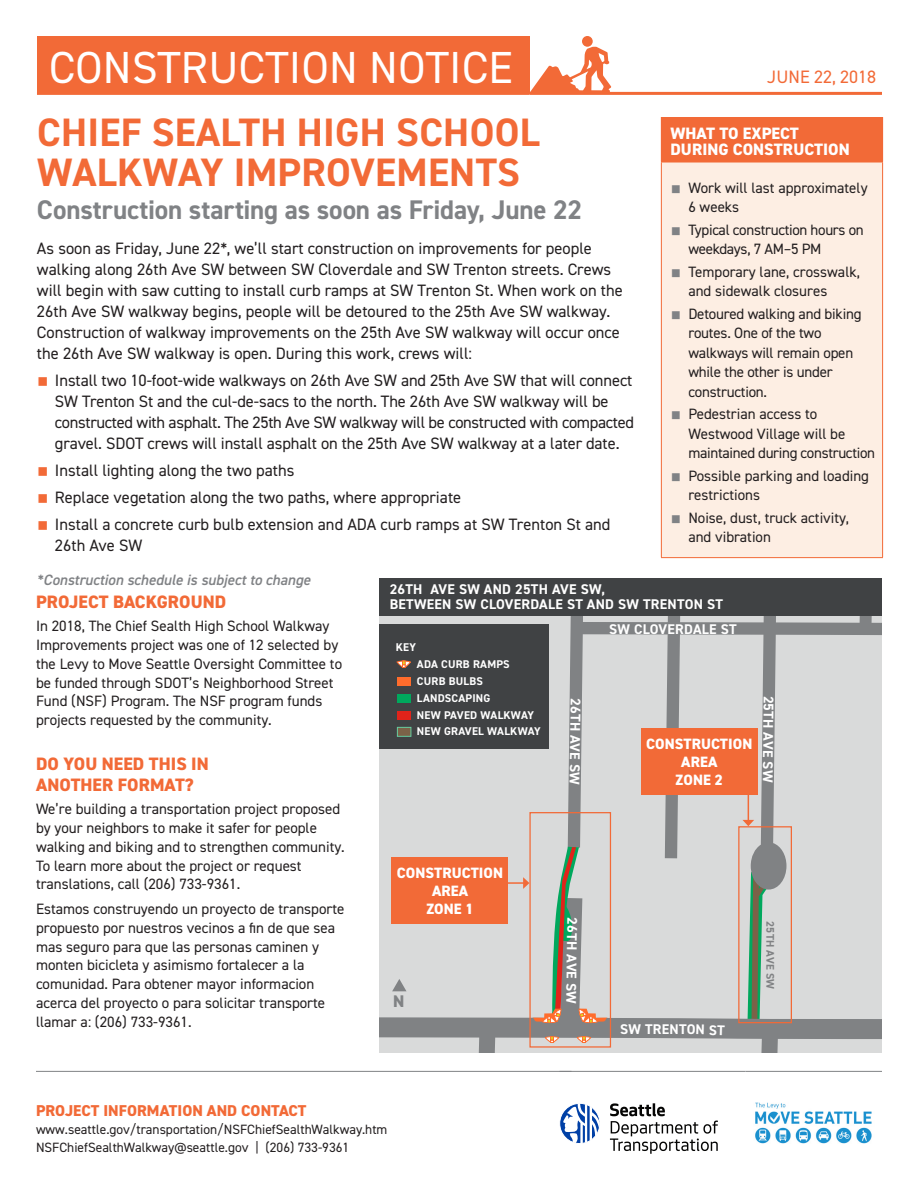
<style>
.page{position:relative;width:918px;height:1188px;background:#fff}
.page>*{position:absolute;margin:0;border:0;box-sizing:border-box;transform-origin:0 0}
.t1{font:45px "DIN2014";letter-spacing:.01em;color:#fff}
.t2{font:700 39.75px/40.5px "DIN2014";letter-spacing:.01em;color:#f26a37}
.Subtitle{font:700 27px "DIN2014";letter-spacing:-.005em;color:#808285}
.Subhead{font:800 18px/21px "DIN2014";letter-spacing:.005em;color:#f26a37}
.Subhead-2{font:18px "DIN2014";letter-spacing:-.005em;color:#f26a37}
.t3{font:800 16.95px "DIN2014";color:#808284}
.Text{font:16.5px/21px "DIN2014";color:#231f20}
.BoxSub{font:800 16.5px/16.5px "DIN2014";letter-spacing:.005em;color:#fff}
.ContactSub{font:800 15.75px "DIN2014";letter-spacing:.005em;color:#f26a37}
.Text_sm{font:15px/18.8px "DIN2014";color:#231f20}
.Text_sm-2{font:15px/19.5px "DIN2014";letter-spacing:-.02em;color:#231f20}
.BoxSub-2{font:800 15px/18px "DIN2014";letter-spacing:.005em;color:#fff;text-align:center}
.Subtitle-2{font:italic 600 15px "DIN2014";color:#808285}
.t4{font:700 14.1px/15.5px "DIN2014";letter-spacing:.02em;color:#fff}
.Contact{font:13.5px/18px "DIN2014";color:#231f20}
.t5{font:700 11.25px/17px "DIN2014";letter-spacing:.02em;color:#fff}
.t6{font:700 11.1px "DIN2014";letter-spacing:.02em;color:#808284}
.s1{font-family:"Minion Pro";font-size:29.7px;color:#f26a37}
.s2{font-family:"Minion Pro";font-size:27px;color:#808285}
.s3{color:#fff}
</style>
<div class="page">
<hr style="left:560px;top:1071px;width:186px;height:1px;background:#808285">
<hr style="left:746px;top:1071px;width:136px;height:1px;background:#808285">
<svg style="left:610px;top:1103px;width:108px;height:51px"></svg>
<div style="left:560px;top:1103px;width:40px;height:41px;background:#0040a6;border-radius:50%"></div>
<div style="left:560px;top:1103px;width:40px;height:41px;border:1px solid #fff;border-radius:50%"></div>
<svg style="left:563px;top:1103px;width:37px;height:40px"></svg>
<img style="left:755px;top:1102px;width:117px;height:42px">
<hr style="left:36px;top:1071px;width:536px;height:1px;background:#808285">
<svg style="left:379px;top:578px;width:503px;height:475px;fill:#d9dada"></svg>
<svg style="left:545px;top:1036px;width:14px;height:7px"></svg>
<svg style="left:577px;top:1036px;width:14px;height:7px"></svg>
<svg style="left:392px;top:979px;width:15px;height:12px"></svg>
<div style="left:379px;top:624px;width:170px;height:125px;background:#404244"></div>
<div style="left:397px;top:727px;width:14px;height:9px;background:#7b6248"></div>
<div style="left:397px;top:727px;width:14px;height:10px;border:1px solid #66cb9e"></div>
<div style="left:397px;top:711px;width:14px;height:9px;background:#e1231a"></div>
<div style="left:397px;top:677px;width:14px;height:9px;background:#ff6c2c"></div>
<div style="left:397px;top:694px;width:14px;height:9px;background:#00a85d"></div>
<svg style="left:397px;top:661px;width:14px;height:7px"></svg>
<div style="left:379px;top:579px;width:503px;height:37px;background:#404244"></div>
<div style="left:529px;top:812px;width:82px;height:236px;border:1px solid #f26a37"></div>
<div style="left:738px;top:826px;width:54px;height:197px;border:1px solid #f26a37"></div>
<div style="left:392px;top:857px;width:116px;height:67px;background:#f26a37"></div>
<div style="left:641px;top:728px;width:117px;height:67px;background:#f26a37"></div>
<hr style="left:405px;top:882px;width:119px;height:2px;background:#f26a37">
<svg style="left:523px;top:847px;width:89px;height:176px"></svg>
<hr style="left:748px;top:780px;width:1px;height:41px;background:#f26a37">
<svg style="left:742px;top:820px;width:12px;height:6px"></svg>
<svg style="left:530px;top:47px;width:82px;height:45px"></svg>
<div style="left:582px;top:36px;width:11px;height:11px;background:#f26a37;border-radius:50%"></div>
<div style="left:37px;top:36px;width:492px;height:57px;background:#f26a37"></div>
<hr style="left:37px;top:92px;width:492px;height:3px;background:#f26a37">
<hr style="left:529px;top:92px;width:353px;height:3px;background:#f26a37">
<div style="left:661px;top:117px;width:222px;height:45px;background:#f26a37"></div>
<div style="left:661px;top:162px;width:222px;height:396px;background:#fdeee3"></div>
<hr style="left:661px;top:162px;width:1px;height:395px;background:#f26a37">
<hr style="left:882px;top:162px;width:1px;height:395px;background:#f26a37">
<hr style="left:661px;top:162px;width:222px;height:1px;background:#f26a37">
<hr style="left:661px;top:557px;width:222px;height:1px;background:#f26a37">
<svg style="left:687px;top:1024px;width:38px;height:11px"></svg>
<p class="t1" style="left:49px;top:39px;width:465px">CONSTRUCTION NOTICE</p>
<p class="Subhead-2" style="left:767px;top:65px;width:110px">JUNE 22, 2018</p>
<p class="t2" style="left:37px;top:111px;width:504px">CHIEF SEALTH HIGH SCHOOL<br>WALKWAY IMPROVEMENTS</p>
<p class="Subtitle" style="left:37px;top:192px;width:547px">Construction starting as soon as Friday, June 22</p>
<p class="Text" style="left:37px;top:237px;width:587px">As soon as Friday, June 22*, we’ll start construction on improvements for people walking along 26th Ave SW between SW Cloverdale and SW Trenton streets. Crews will begin with saw cutting to install curb ramps at SW Trenton St. When work on the 26th Ave SW walkway begins, people will be detoured to the 25th Ave SW walkway.<br>Construction of walkway improvements on the 25th Ave SW walkway will occur once the 26th Ave SW walkway is open. During this work, crews will:</p>
<p class="Text" style="left:55px;top:369px;width:581px;text-indent:-18px"><span class="s1">■</span> Install two 10-foot-wide walkways on 26th Ave SW and 25th Ave SW that will connect SW Trenton St and the cul-de-sacs to the north. The 26th Ave SW walkway will be constructed with asphalt. The 25th Ave SW walkway will be constructed with compacted gravel. SDOT crews will install asphalt on the 25th Ave SW walkway at a later date.</p>
<p class="Text" style="left:37px;top:459px;width:259px"><span class="s1">■</span> Install lighting along the two paths</p>
<p class="Text" style="left:37px;top:486px;width:426px"><span class="s1">■</span> Replace vegetation along the two paths, where appropriate</p>
<p class="Text" style="left:55px;top:513px;width:557px;text-indent:-18px"><span class="s1">■</span> Install a concrete curb bulb extension and ADA curb ramps at SW Trenton St and<br>26th Ave SW</p>
<p class="Subtitle-2" style="left:37px;top:570px;width:275px">*Construction schedule is subject to change</p>
<p class="BoxSub" style="left:670px;top:125px;width:181px">WHAT TO EXPECT<br>DURING CONSTRUCTION</p>
<p class="Text_sm" style="left:688px;top:177px;width:181px;line-height:19.5px;text-indent:-18px"><span class="s2">■</span> Work will last approximately<br>6 weeks</p>
<p class="Text_sm-2" style="left:688px;top:219px;width:177px;text-indent:-18px"><span class="s2">■</span> Typical construction hours on weekdays, 7 AM–5 PM</p>
<p class="Text_sm" style="left:688px;top:261px;width:173px;line-height:19.5px;text-indent:-18px"><span class="s2">■</span> Temporary lane, crosswalk, and sidewalk closures</p>
<p class="Text_sm" style="left:688px;top:303px;width:175px;line-height:19.5px;text-indent:-18px"><span class="s2">■</span> Detoured walking and biking routes. One of the two walkways will remain open while the other is under construction.</p>
<p class="Text_sm" style="left:688px;top:404px;width:188px;line-height:19.5px;text-indent:-18px"><span class="s2">■</span> Pedestrian access to<br>Westwood Village will be maintained during construction</p>
<p class="Text_sm" style="left:688px;top:465px;width:182px;line-height:19.5px;text-indent:-18px"><span class="s2">■</span> Possible parking and loading restrictions</p>
<p class="Text_sm" style="left:688px;top:507px;width:162px;line-height:19.5px;text-indent:-18px"><span class="s2">■</span> Noise, dust, truck activity, and vibration</p>
<p class="t4" style="left:390px;top:581px;width:335px">26TH AVE SW AND 25TH AVE SW,<br>BETWEEN SW CLOVERDALE ST AND SW TRENTON ST</p>
<p class="Subhead" style="left:36px;top:591px;width:192px">PROJECT BACKGROUND</p>
<p class="Text_sm" style="left:36px;top:616px;width:308px">In 2018, The Chief Sealth High School Walkway Improvements project was one of 12 selected by the Levy to Move Seattle Oversight Committee to be funded through SDOT’s Neighborhood Street Fund (NSF) Program. The NSF program funds projects requested by the community.</p>
<p class="Subhead" style="left:36px;top:753px;width:174px">DO YOU NEED THIS IN<br>ANOTHER FORMAT?</p>
<p class="Text_sm" style="left:36px;top:799px;width:310px">We’re building a transportation project proposed by your neighbors to make it safer for people walking and biking and to strengthen community.<br>To learn more about the project or request translations, call (206) 733-9361.</p>
<p class="Text_sm" style="left:36px;top:899px;width:310px">Estamos construyendo un proyecto de transporte propuesto por nuestros vecinos a fin de que sea mas seguro para que las personas caminen y monten bicicleta y asimismo fortalecer a la comunidad. Para obtener mayor informacion acerca del proyecto o para solicitar transporte llamar a: (206) 733-9361.</p>
<p class="t4" style="left:609px;top:621px;width:129px">SW CLOVERDALE ST</p>
<p class="t5" style="left:396px;top:638px;width:22px">KEY</p>
<p class="t5" style="left:417px;top:655px;width:125px">ADA CURB RAMPS<br>CURB BULBS<br>LANDSCAPING<br>NEW PAVED WALKWAY<br>NEW GRAVEL WALKWAY</p>
<p class="t4" style="left:584px;top:698px;width:88px;rotate:91deg">26TH AVE SW</p>
<p class="t4" style="left:777px;top:696px;width:88px;rotate:91deg">25TH AVE SW</p>
<p class="BoxSub-2" style="left:646px;top:735px;width:108px">CONSTRUCTION<br>AREA</p>
<p class="BoxSub-2" style="left:676px;top:771px;width:49px">ZONE 2</p>
<p class="BoxSub-2" style="left:397px;top:864px;width:108px">CONSTRUCTION<br>AREA</p>
<p class="BoxSub-2" style="left:426px;top:900px;width:49px">ZONE 1</p>
<p class="t4" style="left:580px;top:918px;width:88px;rotate:91deg">26TH AVE SW</p>
<p class="t6" style="left:778px;top:921px;width:69px;rotate:90deg">25TH AVE SW</p>
<p class="t3" style="left:393px;top:990px;width:13px">N</p>
<p class="t4" style="left:620px;top:1021px;width:68px">SW TRENT</p>
<p class="ContactSub" style="left:36px;top:1100px;width:272px">PROJECT INFORMATION AND CONTACT</p>
<p class="Contact" style="left:36px;top:1120px;width:363px">www.seattle.gov/transportation/NSFChiefSealthWalkway.htm <span class="s3">|<br></span>NSFChiefSealthWalkway@seattle.gov | (206) 733-9361</p>
</div>
